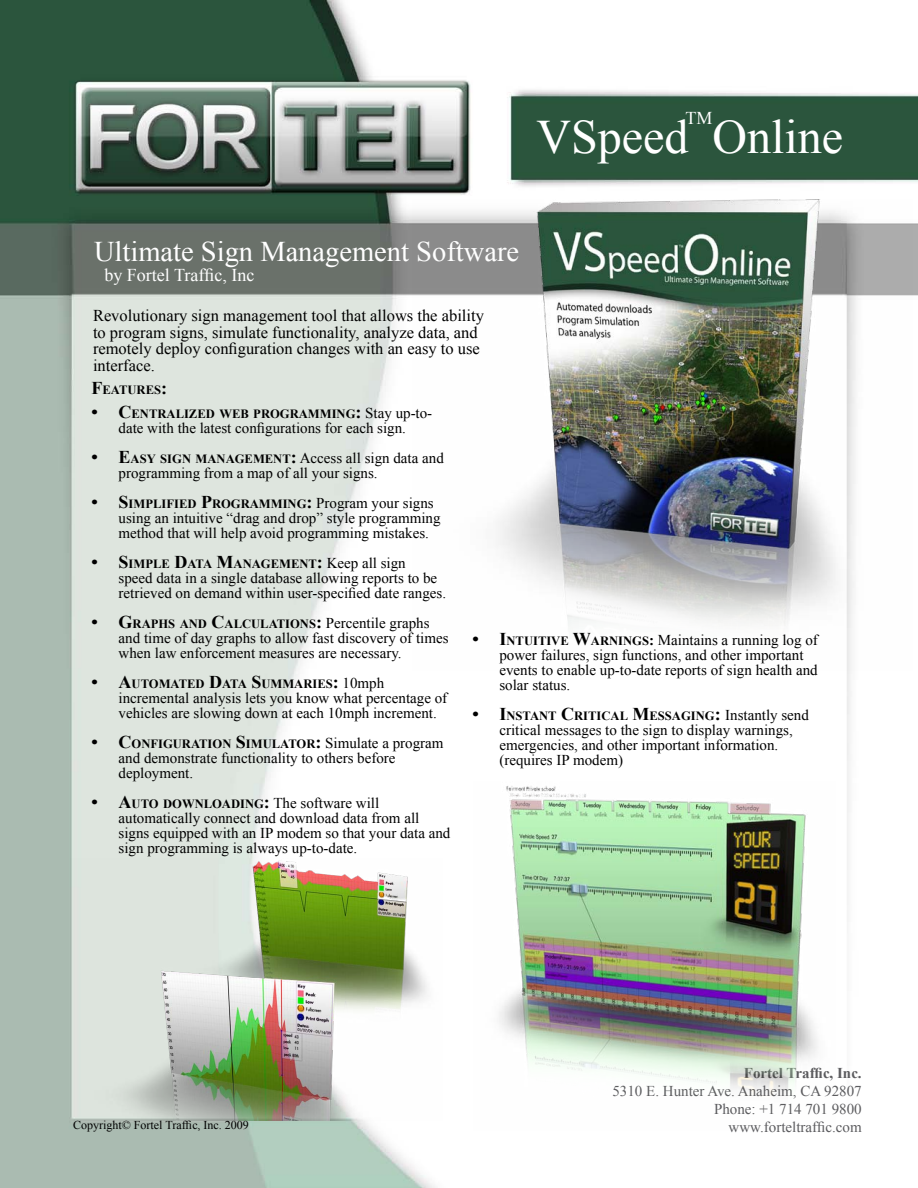
<style>
.page{position:relative;width:918px;height:1188px;background:#fff}
.page>*{position:absolute;margin:0;border:0;box-sizing:border-box;transform-origin:0 0}
.t1{font:48px "Times New Roman";color:#fff}
.t2{font:28.5px "Times New Roman";color:#fff}
.t3{font:18px "Times New Roman";color:#fff}
.t4{font:16.5px/16.5px "Times New Roman";color:#000}
.t5{font:15px/15px "Times New Roman";color:#000}
.t6{font:15px/18px "Times New Roman";color:#5d5d60;text-align:right}
.t7{font:700 15px "Times New Roman";color:#5d5d60}
.t8{font:700 12.6px "Times New Roman";color:#000}
.t9{font:12px "Times New Roman";color:#000}
.s1{font-size:18px}
.s2{font-weight:400;font-size:15px}
.s3{font-weight:700;font-size:18px}
.s4{font-weight:700;font-size:12.6px}
.s5{font-weight:700}
</style>
<div class="page">
<img style="left:0;top:0;width:918px;height:1188px">
<img style="left:473px;top:782px;width:363px;height:349px">
<img style="left:412px;top:200px;width:501px;height:471px">
<img style="left:71px;top:858px;width:371px;height:262px">
<p class="t3" style="left:686px;top:106px;width:29px">TM</p>
<h1 class="t1" style="left:536px;top:104px;width:308px">VSpeed Online</h1>
<h2 class="t2" style="left:94px;top:232px;width:427px">Ultimate Sign Management Software</h2>
<p class="t3" style="left:104px;top:263px;width:152px">by Fortel Traffic, Inc</p>
<p class="t4" style="left:93px;top:307px;width:392px">Revolutionary sign management tool that allows the ability to program signs, simulate functionality, analyze data, and remotely deploy configuration changes with an easy to use interface.</p>
<p class="t8" style="left:92px;top:381px;width:77px"><span class="s1">F</span>EATURES<span class="s1">:</span></p>
<p class="t8" style="left:92px;top:405px;width:342px"><span class="s1">• C</span>ENTRALIZED WEB PROGRAMMING<span class="s1">:</span> <span class="s2">Stay up-to-</span></p>
<p class="t5" style="left:119px;top:420px;width:289px">date with the latest configurations for each sign.</p>
<p class="t5" style="left:119px;top:450px;width:327px;text-indent:-27px"><span class="s3">• E</span><span class="s4">ASY SIGN MANAGEMENT</span><span class="s3">:</span> Access all sign data and programming from a map of all your signs.</p>
<p class="t8" style="left:92px;top:495px;width:344px"><span class="s1">• S</span>IMPLIFIED <span class="s1">P</span>ROGRAMMING<span class="s1">:</span> <span class="s2">Program your signs</span></p>
<p class="t5" style="left:119px;top:510px;width:324px">using an intuitive “drag and drop” style programming method that will help avoid programming mistakes.</p>
<p class="t8" style="left:92px;top:555px;width:316px"><span class="s1">• S</span>IMPLE <span class="s1">D</span>ATA <span class="s1">M</span>ANAGEMENT<span class="s1">:</span> <span class="s2">Keep all sign</span></p>
<p class="t5" style="left:119px;top:570px;width:329px">speed data in a single database allowing reports to be retrieved on demand within user-specified date ranges.</p>
<p class="t8" style="left:92px;top:615px;width:339px"><span class="s1">• G</span>RAPHS AND <span class="s1">C</span>ALCULATIONS<span class="s1">:</span> <span class="s2">Percentile graphs</span></p>
<p class="t5" style="left:119px;top:630px;width:331px">and time of day graphs to allow fast discovery of times when law enforcement measures are necessary.</p>
<p class="t8" style="left:92px;top:675px;width:294px"><span class="s1">• A</span>UTOMATED <span class="s1">D</span>ATA <span class="s1">S</span>UMMARIES<span class="s1">:</span> <span class="s2">10mph</span></p>
<p class="t5" style="left:119px;top:690px;width:330px">incremental analysis lets you know what percentage of vehicles are slowing down at each 10mph increment.</p>
<p class="t8" style="left:92px;top:735px;width:353px"><span class="s1">• C</span>ONFIGURATION <span class="s1">S</span>IMULATOR<span class="s1">:</span> <span class="s2">Simulate a program</span></p>
<p class="t5" style="left:119px;top:750px;width:279px">and demonstrate functionality to others before deployment.</p>
<p class="t5" style="left:119px;top:795px;width:333px;text-indent:-27px"><span class="s3">• A</span><span class="s4">UTO DOWNLOADING</span><span class="s3">:</span> The software will automatically connect and download data from all signs equipped with an IP modem so that your data and sign programming is always up-to-date.</p>
<p class="t5" style="left:499px;top:633px;width:320px;text-indent:-27px"><span class="s3">• I</span><span class="s4">NTUITIVE</span> <span class="s3">W</span><span class="s4">ARNINGS</span><span class="s5">:</span> Maintains a running log of power failures, sign functions, and other important events to enable up-to-date reports of sign health and solar status.</p>
<p class="t8" style="left:472px;top:708px;width:338px"><span class="s1">• I</span>NSTANT <span class="s1">C</span>RITICAL <span class="s1">M</span>ESSAGING<span class="s1">:</span> <span class="s2">Instantly send</span></p>
<p class="t5" style="left:499px;top:723px;width:295px">critical messages to the sign to display warnings, emergencies, and other important information. (requires IP modem)</p>
<p class="t7" style="left:744px;top:1063px;width:119px">Fortel Traffic, Inc.</p>
<p class="t6" style="left:612px;top:1082px;width:251px">5310 E. Hunter Ave. Anaheim, CA 92807<br>Phone: +1 714 701 9800</p>
<p class="t9" style="left:73px;top:1117px;width:177px">Copyright© Fortel Traffic, Inc. 2009</p>
<p class="t6" style="left:729px;top:1118px;width:135px">www.forteltraffic.com</p>
</div>
